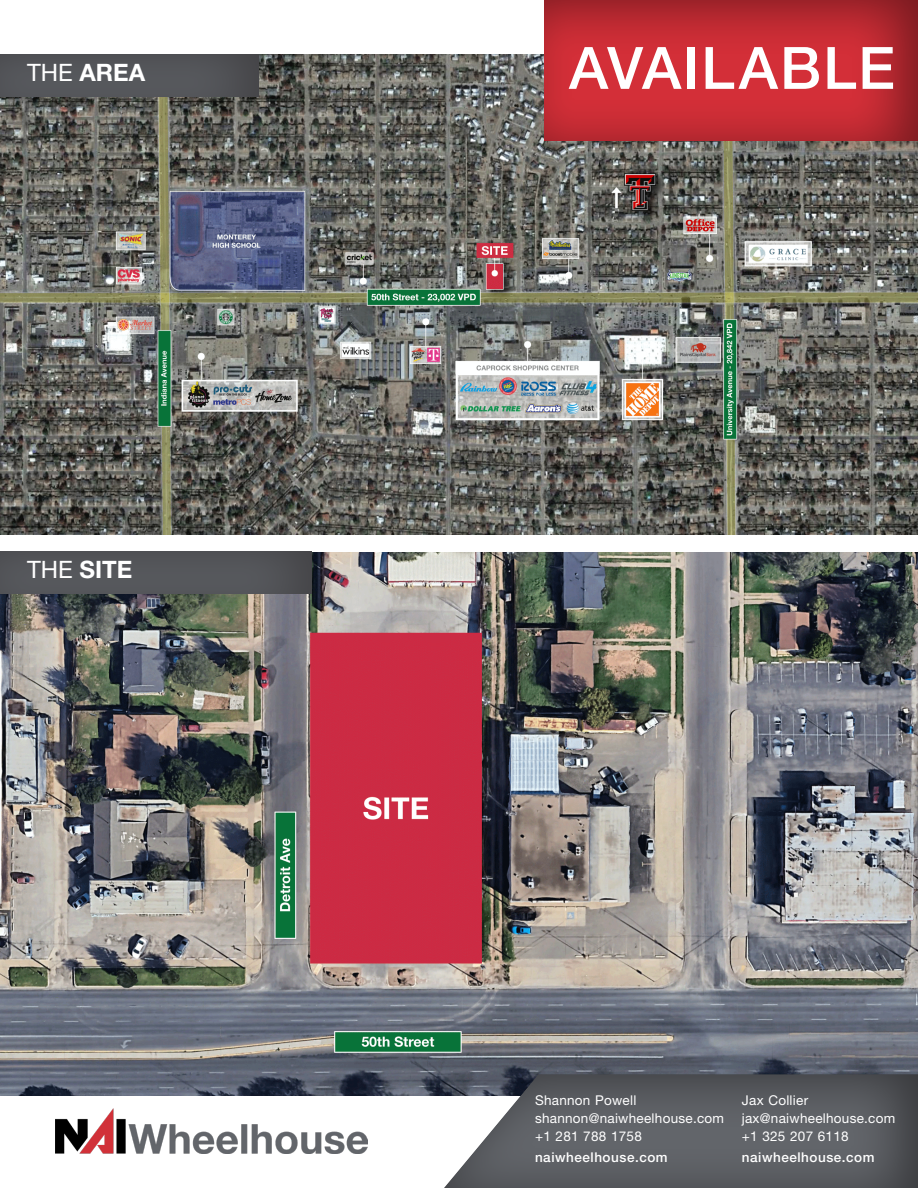
<style>
.page{position:relative;width:918px;height:1188px;background:#fff}
.page>*{position:absolute;margin:0;border:0;box-sizing:border-box;transform-origin:0 0}
.t1{font:500 58.5px "Helvetica Neue LT Std";letter-spacing:.03em;color:#fff}
.t2{font:700 24px "Helvetica Neue LT Std";color:#fff}
.t3{font:13.5px "Helvetica Neue LT Std";letter-spacing:.02em;color:#fff}
.t4{font:500 13.5px "Helvetica Neue LT Std";letter-spacing:.04em;color:#fff}
.s1{font-weight:400}
</style>
<div class="page">
<img style="left:0;top:54px;width:918px;height:481px">
<img style="left:56px;top:1108px;width:311px;height:46px">
<div style="left:542px;top:0;width:376px;height:143px;background:#231f20;opacity:.51"></div>
<img style="left:0;top:553px;width:918px;height:542px">
<div style="left:0;top:52px;width:261px;height:46px;background:#231f20;opacity:.5"></div>
<div style="left:442px;top:1070px;width:476px;height:118px;background:#231f20;opacity:.5"></div>
<div style="left:0;top:550px;width:261px;height:45px;background:#231f20;opacity:.51"></div>
<div style="left:0;top:549px;width:314px;height:45px;background:#231f20;opacity:.5"></div>
<p class="t2" style="left:27px;top:58px;width:120px"><span class="s1">THE</span> AREA</p>
<p class="t2" style="left:27px;top:555px;width:107px"><span class="s1">THE</span> SITE</p>
<p class="t1" style="left:569px;top:33px;width:327px">AVAILABLE</p>
<p class="t3" style="left:535px;top:1092px;width:103px">Shannon Powell</p>
<p class="t3" style="left:535px;top:1110px;width:191px">shannon@naiwheelhouse.com</p>
<p class="t3" style="left:535px;top:1128px;width:108px">+1 281 788 1758</p>
<p class="t4" style="left:535px;top:1149px;width:134px">naiwheelhouse.com</p>
<p class="t3" style="left:742px;top:1092px;width:68px">Jax Collier</p>
<p class="t3" style="left:742px;top:1110px;width:155px">jax@naiwheelhouse.com</p>
<p class="t3" style="left:742px;top:1128px;width:108px">+1 325 207 6118</p>
<p class="t4" style="left:742px;top:1149px;width:134px">naiwheelhouse.com</p>
</div>
